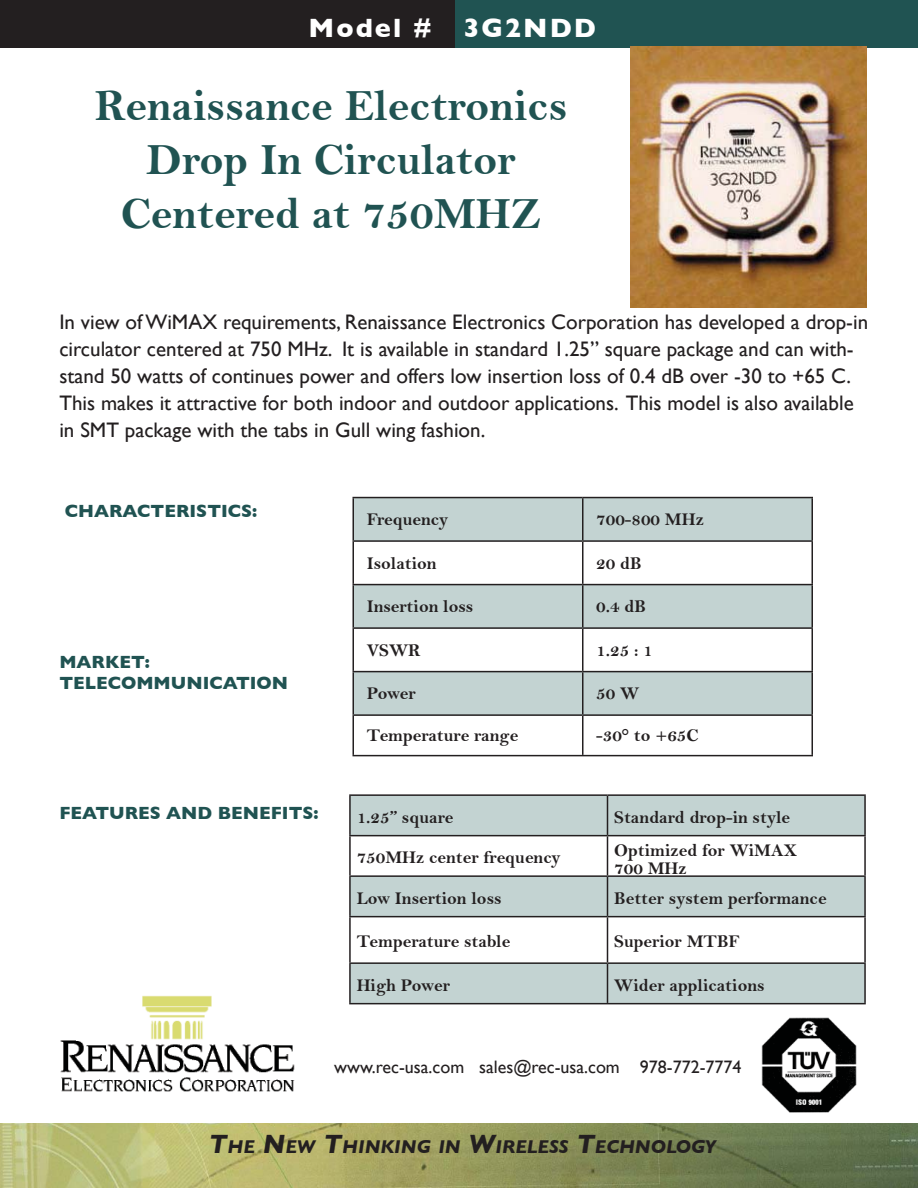
<style>
.page{position:relative;width:918px;height:1188px;background:#fff}
.page>*{position:absolute;margin:0;border:0;box-sizing:border-box;transform-origin:0 0}
.t1{font:45px/54px "Bell MT Bold";color:#205352;text-align:center}
.t2{font:700 27px "Gill Sans";letter-spacing:.075em;color:#fff}
.t3{font:21px/27px "Gill Sans";color:#231f20}
.t4{font:italic 700 18.9px "Gill Sans";color:#231f20}
.t5{font:18px/18px "Bell MT Bold";color:#231f20}
.t6{font:700 18px/21.6px "Gill Sans";color:#205352}
.t7{font:18px "Gill Sans";color:#231f20}
.s1{font-size:27px}
</style>
<div class="page">
<svg style="left:354px;top:498px;width:458px;height:216px;fill:#c3d3d2"></svg>
<hr style="left:352px;top:497px;width:231px;height:1px;background:#231f20">
<hr style="left:352px;top:498px;width:2px;height:42px;background:#231f20">
<hr style="left:583px;top:497px;width:230px;height:1px;background:#231f20">
<hr style="left:582px;top:498px;width:2px;height:42px;background:#231f20">
<hr style="left:812px;top:498px;width:1px;height:42px;background:#231f20">
<hr style="left:352px;top:540px;width:231px;height:2px;background:#231f20">
<hr style="left:352px;top:542px;width:2px;height:42px;background:#231f20">
<hr style="left:583px;top:540px;width:230px;height:2px;background:#231f20">
<hr style="left:582px;top:542px;width:2px;height:42px;background:#231f20">
<hr style="left:812px;top:542px;width:1px;height:42px;background:#231f20">
<hr style="left:352px;top:584px;width:231px;height:1px;background:#231f20">
<hr style="left:352px;top:585px;width:2px;height:42px;background:#231f20">
<hr style="left:583px;top:584px;width:230px;height:1px;background:#231f20">
<hr style="left:582px;top:585px;width:2px;height:42px;background:#231f20">
<hr style="left:812px;top:585px;width:1px;height:42px;background:#231f20">
<hr style="left:352px;top:627px;width:231px;height:2px;background:#231f20">
<hr style="left:352px;top:629px;width:2px;height:42px;background:#231f20">
<hr style="left:583px;top:627px;width:230px;height:2px;background:#231f20">
<hr style="left:582px;top:629px;width:2px;height:42px;background:#231f20">
<hr style="left:812px;top:629px;width:1px;height:42px;background:#231f20">
<hr style="left:352px;top:671px;width:231px;height:1px;background:#231f20">
<hr style="left:352px;top:672px;width:2px;height:42px;background:#231f20">
<hr style="left:583px;top:671px;width:230px;height:1px;background:#231f20">
<hr style="left:582px;top:672px;width:2px;height:42px;background:#231f20">
<hr style="left:812px;top:672px;width:1px;height:42px;background:#231f20">
<hr style="left:352px;top:714px;width:231px;height:2px;background:#231f20">
<hr style="left:352px;top:716px;width:2px;height:39px;background:#231f20">
<hr style="left:583px;top:714px;width:230px;height:2px;background:#231f20">
<hr style="left:582px;top:716px;width:2px;height:39px;background:#231f20">
<hr style="left:812px;top:716px;width:1px;height:39px;background:#231f20">
<hr style="left:352px;top:755px;width:461px;height:1px;background:#231f20">
<svg style="left:351px;top:796px;width:513px;height:207px;fill:#c3d3d2"></svg>
<hr style="left:349px;top:794px;width:259px;height:2px;background:#231f20">
<hr style="left:349px;top:796px;width:2px;height:39px;background:#231f20">
<hr style="left:608px;top:794px;width:258px;height:2px;background:#231f20">
<hr style="left:607px;top:796px;width:1px;height:39px;background:#231f20">
<hr style="left:864px;top:796px;width:2px;height:39px;background:#231f20">
<hr style="left:349px;top:835px;width:259px;height:1px;background:#231f20">
<hr style="left:349px;top:836px;width:2px;height:39px;background:#231f20">
<hr style="left:608px;top:835px;width:258px;height:1px;background:#231f20">
<hr style="left:607px;top:836px;width:1px;height:39px;background:#231f20">
<hr style="left:864px;top:836px;width:2px;height:39px;background:#231f20">
<hr style="left:349px;top:875px;width:259px;height:2px;background:#231f20">
<hr style="left:349px;top:877px;width:2px;height:39px;background:#231f20">
<hr style="left:608px;top:875px;width:258px;height:2px;background:#231f20">
<hr style="left:607px;top:877px;width:1px;height:39px;background:#231f20">
<hr style="left:864px;top:877px;width:2px;height:39px;background:#231f20">
<hr style="left:349px;top:916px;width:259px;height:1px;background:#231f20">
<hr style="left:349px;top:917px;width:2px;height:45px;background:#231f20">
<hr style="left:608px;top:916px;width:258px;height:1px;background:#231f20">
<hr style="left:607px;top:917px;width:1px;height:45px;background:#231f20">
<hr style="left:864px;top:917px;width:2px;height:45px;background:#231f20">
<hr style="left:349px;top:962px;width:259px;height:2px;background:#231f20">
<hr style="left:349px;top:964px;width:2px;height:39px;background:#231f20">
<hr style="left:608px;top:962px;width:258px;height:2px;background:#231f20">
<hr style="left:607px;top:964px;width:1px;height:39px;background:#231f20">
<hr style="left:864px;top:964px;width:2px;height:39px;background:#231f20">
<hr style="left:349px;top:1003px;width:517px;height:1px;background:#231f20">
<img style="left:0;top:1123px;width:918px;height:65px">
<div style="left:0;top:0;width:465px;height:47px;background:#231f20"></div>
<div style="left:456px;top:0;width:462px;height:47px;background:#205352"></div>
<img style="left:631px;top:47px;width:236px;height:260px">
<img style="left:60px;top:996px;width:235px;height:96px">
<img style="left:762px;top:1017px;width:95px;height:96px">
<p class="t2" style="left:309px;top:12px;width:289px">Model # 3G2NDD</p>
<h1 class="t1" style="left:95px;top:80px;width:474px">Renaissance Electronics<br>Drop In Circulator<br>Centered at 750MHZ</h1>
<p class="t3" style="left:59px;top:309px;width:810px">In view of WiMAX requirements, Renaissance Electronics Corporation has developed a drop-in circulator centered at 750 MHz. It is available in standard 1.25” square package and can with&shy;stand 50 watts of continues power and offers low insertion loss of 0.4 dB over -30 to +65 C.<br>This makes it attractive for both indoor and outdoor applications. This model is also available in SMT package with the tabs in Gull wing fashion.</p>
<p class="t6" style="left:65px;top:500px;width:194px">CHARACTERISTICS:</p>
<p class="t6" style="left:59px;top:651px;width:230px">MARKET:<br>TELECOMMUNICATION</p>
<p class="t6" style="left:59px;top:802px;width:261px">FEATURES AND BENEFITS:</p>
<p class="t5" style="left:367px;top:511px;width:83px">Frequency</p>
<p class="t5" style="left:596px;top:511px;width:109px">700-800 MHz</p>
<p class="t5" style="left:367px;top:555px;width:71px">Isolation</p>
<p class="t5" style="left:596px;top:555px;width:47px">20 dB</p>
<p class="t5" style="left:367px;top:598px;width:108px">Insertion loss</p>
<p class="t5" style="left:596px;top:598px;width:51px">0.4 dB</p>
<p class="t5" style="left:367px;top:642px;width:56px">VSWR</p>
<p class="t5" style="left:596px;top:642px;width:58px">1.25 : 1</p>
<p class="t5" style="left:367px;top:685px;width:51px">Power</p>
<p class="t5" style="left:596px;top:685px;width:45px">50 W</p>
<p class="t5" style="left:367px;top:727px;width:153px">Temperature range</p>
<p class="t5" style="left:596px;top:727px;width:104px">-30° to +65C</p>
<p class="t5" style="left:357px;top:809px;width:98px">1.25” square</p>
<p class="t5" style="left:614px;top:809px;width:177px">Standard drop-in style</p>
<p class="t5" style="left:357px;top:849px;width:205px">750MHz center frequency</p>
<p class="t5" style="left:614px;top:842px;width:184px">Optimized for WiMAX<br>700 MHz</p>
<p class="t5" style="left:357px;top:890px;width:147px">Low Insertion loss</p>
<p class="t5" style="left:614px;top:890px;width:214px">Better system performance</p>
<p class="t5" style="left:357px;top:933px;width:155px">Temperature stable</p>
<p class="t5" style="left:614px;top:933px;width:127px">Superior MTBF</p>
<p class="t5" style="left:357px;top:977px;width:95px">High Power</p>
<p class="t5" style="left:614px;top:977px;width:152px">Wider applications</p>
<p class="t7" style="left:334px;top:1057px;width:409px">www.rec-usa.com sales@rec-usa.com 978-772-7774</p>
<p class="t4" style="left:209px;top:1135px;width:509px"><span class="s1">T</span>HE <span class="s1">N</span>EW <span class="s1">T</span>HINKING IN <span class="s1">W</span>IRELESS <span class="s1">T</span>ECHNOLOGY</p>
</div>
